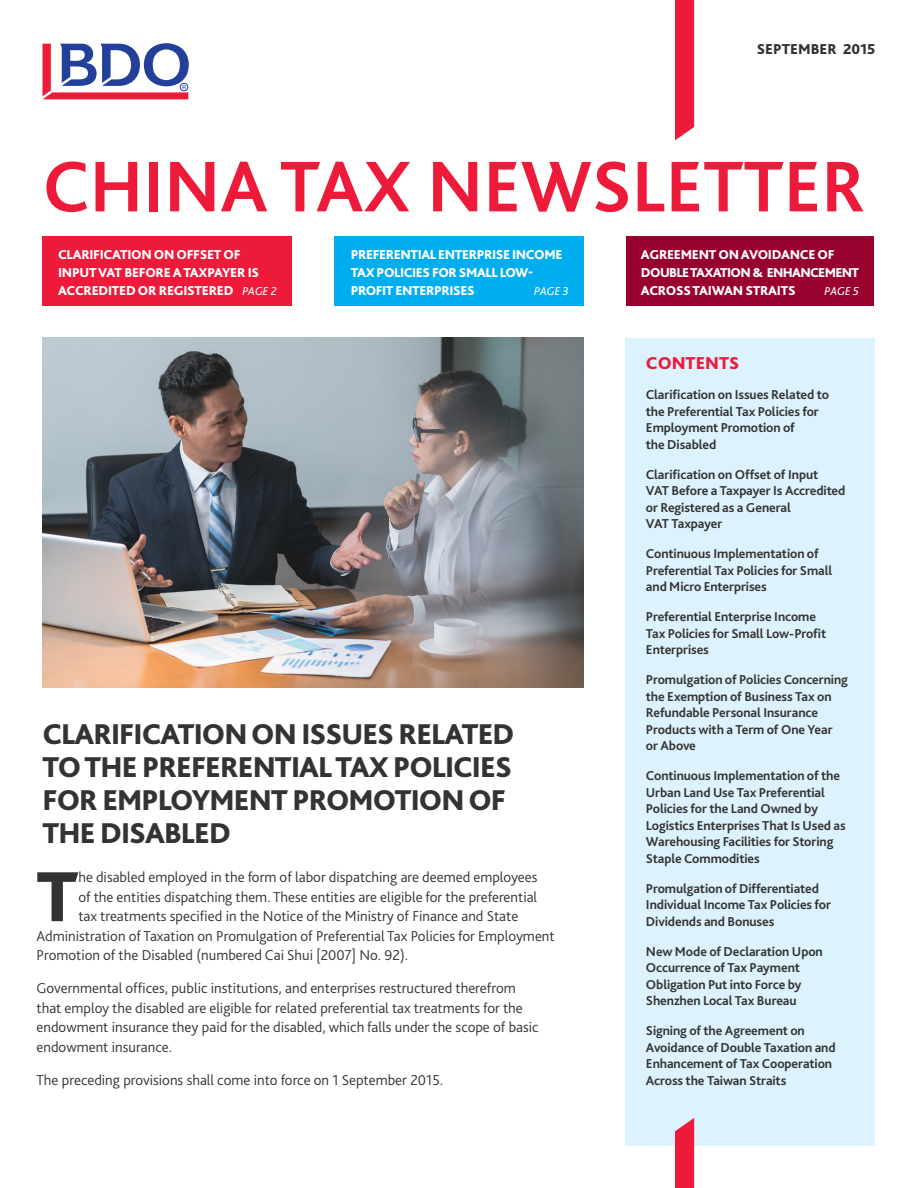
<style>
.page{position:relative;width:918px;height:1188px;background:#fff}
.page>*{position:absolute;margin:0;border:0;box-sizing:border-box;transform-origin:0 0}
.t1{font:700 75px "Bliss Pro";color:#ed1a3a}
.Body{font:800 74.25px "Bliss Pro";color:#333}
.t2{font:800 30px/33px "Bliss Pro";letter-spacing:-.03em;color:#333}
.t3{font:800 18px "Bliss Pro";color:#ed1a3a}
.Body-2{font:300 15px/19.5px "Bliss Pro";color:#333}
.t4{font:800 15px "Bliss Pro";color:#333}
.Body-3{font:700 13.5px/16.5px "Bliss Pro";letter-spacing:-.01em;color:#333}
.t5{font:800 13.5px/18px "Bliss Pro";letter-spacing:-.03em;color:#fff}
.t6{font:italic 12px "Bliss Pro";letter-spacing:-.02em;color:#fff}
</style>
<div class="page">
<div style="left:625px;top:338px;width:249px;height:807px;background:#dcf2fc"></div>
<div style="left:675px;top:0;width:19px;height:140px;background:#ed1a3a"></div>
<svg style="left:675px;top:1118px;width:19px;height:70px"></svg>
<svg style="left:43px;top:43px;width:146px;height:56px"></svg>
<div style="left:626px;top:236px;width:248px;height:70px;background:#98002e"></div>
<div style="left:334px;top:236px;width:250px;height:70px;background:#00aeef"></div>
<div style="left:43px;top:236px;width:249px;height:70px;background:#ed1a3a"></div>
<img style="left:43px;top:338px;width:541px;height:349px">
<p class="t4" style="left:757px;top:40px;width:120px">SEPTEMBER 2015</p>
<h1 class="t1" style="left:43px;top:140px;width:824px">CHINA TAX NEWSLETTER</h1>
<p class="t5" style="left:351px;top:245px;width:213px">PREFERENTIAL ENTERPRISE INCOME<br>TAX POLICIES FOR SMALL LOW-<br>PROFIT ENTERPRISES</p>
<p class="t5" style="left:58px;top:245px;width:203px">CLARIFICATION ON OFFSET OF<br>INPUT VAT BEFORE A TAXPAYER IS<br>ACCREDITED OR REGISTERED</p>
<p class="t5" style="left:641px;top:245px;width:220px">AGREEMENT ON AVOIDANCE OF<br>DOUBLE TAXATION &amp; ENHANCEMENT<br>ACROSS TAIWAN STRAITS</p>
<p class="t6" style="left:242px;top:284px;width:36px">PAGE 2</p>
<p class="t6" style="left:534px;top:284px;width:36px">PAGE 3</p>
<p class="t6" style="left:825px;top:284px;width:36px">PAGE 5</p>
<p class="t2" style="left:43px;top:717px;width:474px">CLARIFICATION ON ISSUES RELATED<br>TO THE PREFERENTIAL TAX POLICIES<br>FOR EMPLOYMENT PROMOTION OF<br>THE DISABLED</p>
<p class="Body" style="left:37px;top:850px;width:43px">T</p>
<p class="Body-2" style="left:78px;top:867px;width:461px">he disabled employed in the form of labor dispatching are deemed employees</p>
<p class="Body-2" style="left:78px;top:887px;width:460px">of the entities dispatching them. These entities are eligible for the preferential</p>
<p class="Body-2" style="left:78px;top:906px;width:441px">tax treatments specified in the Notice of the Ministry of Finance and State</p>
<p class="Body-2" style="left:37px;top:926px;width:520px">Administration of Taxation on Promulgation of Preferential Tax Policies for Employment</p>
<p class="Body-2" style="left:37px;top:945px;width:373px">Promotion of the Disabled (numbered Cai Shui [2007] No. 92).</p>
<p class="Body-2" style="left:37px;top:978px;width:503px">Governmental offices, public institutions, and enterprises restructured therefrom that employ the disabled are eligible for related preferential tax treatments for the endowment insurance they paid for the disabled, which falls under the scope of basic endowment insurance.</p>
<p class="Body-2" style="left:37px;top:1070px;width:408px">The preceding provisions shall come into force on 1 September 2015.</p>
<p class="t3" style="left:646px;top:352px;width:95px">CONTENTS</p>
<p class="Body-3" style="left:646px;top:386px;width:185px">Clarification on Issues Related to the Preferential Tax Policies for<br>Employment Promotion of<br>the Disabled</p>
<p class="Body-3" style="left:646px;top:466px;width:201px">Clarification on Offset of Input<br>VAT Before a Taxpayer Is Accredited or Registered as a General<br>VAT Taxpayer</p>
<p class="Body-3" style="left:646px;top:545px;width:188px">Continuous Implementation of<br>Preferential Tax Policies for Small and Micro Enterprises</p>
<p class="Body-3" style="left:646px;top:608px;width:182px">Preferential Enterprise Income<br>Tax Policies for Small Low-Profit<br>Enterprises</p>
<p class="Body-3" style="left:646px;top:671px;width:204px">Promulgation of Policies Concerning the Exemption of Business Tax on<br>Refundable Personal Insurance<br>Products with a Term of One Year or Above</p>
<p class="Body-3" style="left:646px;top:767px;width:201px">Continuous Implementation of the<br>Urban Land Use Tax Preferential<br>Policies for the Land Owned by<br>Logistics Enterprises That Is Used as<br>Warehousing Facilities for Storing<br>Staple Commodities</p>
<p class="Body-3" style="left:646px;top:880px;width:187px">Promulgation of Differentiated<br>Individual Income Tax Policies for<br>Dividends and Bonuses</p>
<p class="Body-3" style="left:646px;top:943px;width:178px">New Mode of Declaration Upon<br>Occurrence of Tax Payment<br>Obligation Put into Force by<br>Shenzhen Local Tax Bureau</p>
<p class="Body-3" style="left:646px;top:1022px;width:191px">Signing of the Agreement on<br>Avoidance of Double Taxation and<br>Enhancement of Tax Cooperation<br>Across the Taiwan Straits</p>
</div>
